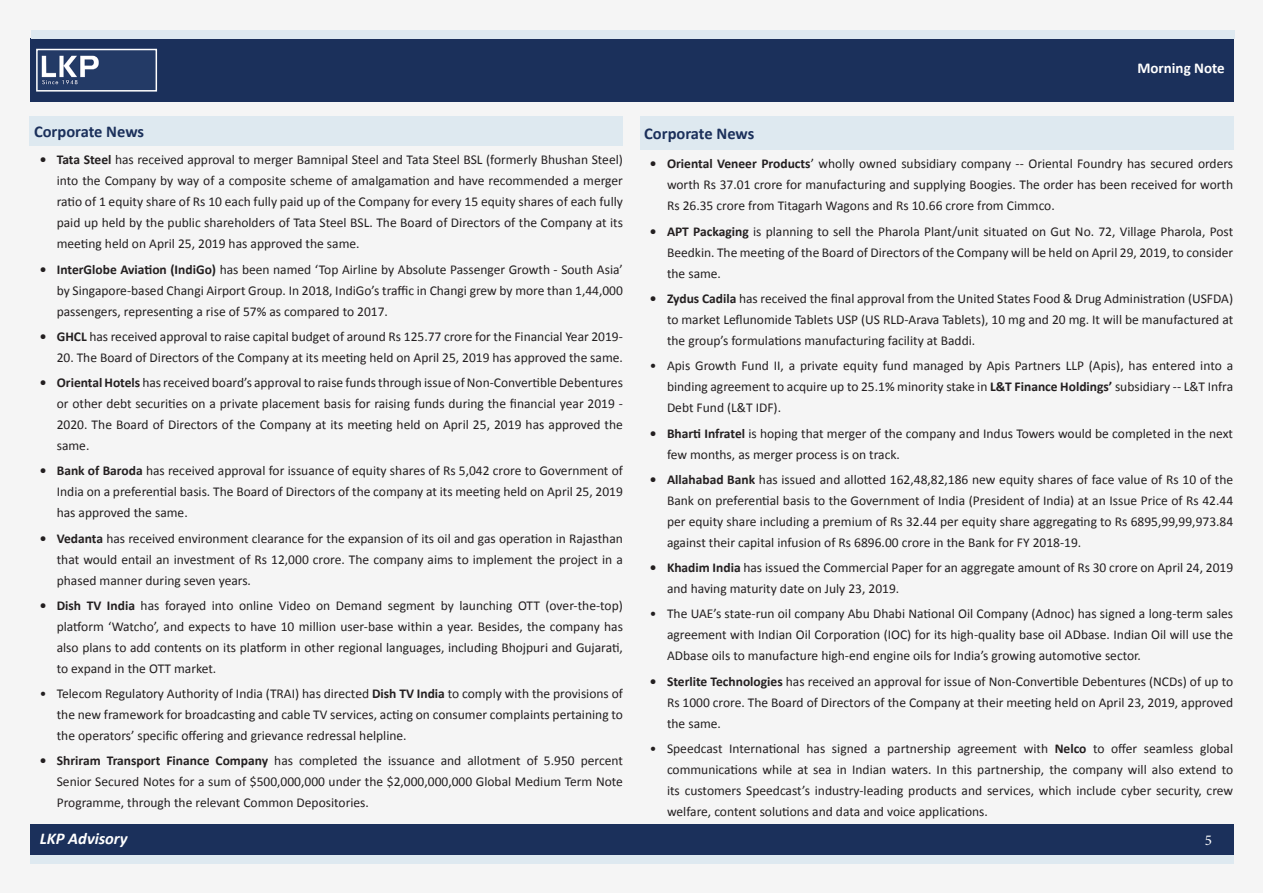
<style>
.page{position:relative;width:1263px;height:893px;background:#f5f5f5}
.page>*{position:absolute;margin:0;border:0;box-sizing:border-box;transform-origin:0 0}
.t1{font:700 16.5px "Calibri";color:#1b305b}
.t2{font:italic 700 16.5px "Calibri";color:#fff}
.t3{font:700 15px "Calibri";color:#fff}
.t4{font:15px "Minion Pro";color:#fff}
.t5{font:13.5px/21px "Calibri";color:#231f20;text-align:justify}
.s1{font-weight:700}
</style>
<div class="page">
<div style="left:30px;top:38px;width:1203px;height:64px;background:#1b305b"></div>
<div style="left:31px;top:30px;width:1203px;height:8px;background:#dee9f0"></div>
<div style="left:30px;top:855px;width:1203px;height:8px;background:#dee9f0"></div>
<div style="left:30px;top:825px;width:1203px;height:30px;background:#1b305b"></div>
<img style="left:39px;top:52px;width:115px;height:37px">
<div style="left:36px;top:49px;width:121px;height:43px;border:2px solid #fff"></div>
<div style="left:30px;top:116px;width:593px;height:30px;background:#dee9f0"></div>
<div style="left:640px;top:116px;width:593px;height:34px;background:#dee9f0"></div>
<p class="t1" style="left:34px;top:121px;width:112px">Corporate News</p>
<p class="t5" style="left:57px;top:149px;width:568px;text-indent:-17px"><span class="s1">• Tata Steel</span> has received approval to merger Bamnipal Steel and Tata Steel BSL (formerly Bhushan Steel) into the Company by way of a composite scheme of amalgamation and have recommended a merger ratio of 1 equity share of Rs 10 each fully paid up of the Company for every 15 equity shares of each fully paid up held by the public shareholders of Tata Steel BSL. The Board of Directors of the Company at its meeting held on April 25, 2019 has approved the same.</p>
<p class="t5" style="left:57px;top:259px;width:568px;text-indent:-17px"><span class="s1">• InterGlobe Aviation (IndiGo)</span> has been named ‘Top Airline by Absolute Passenger Growth - South Asia’ by Singapore-based Changi Airport Group. In 2018, IndiGo’s traffic in Changi grew by more than 1,44,000 passengers, representing a rise of 57% as compared to 2017.</p>
<p class="t5" style="left:40px;top:326px;width:585px"><span class="s1">• GHCL</span> has received approval to raise capital budget of around Rs 125.77 crore for the Financial Year 2019-</p>
<p class="t5" style="left:57px;top:347px;width:568px">20. The Board of Directors of the Company at its meeting held on April 25, 2019 has approved the same.</p>
<p class="t5" style="left:57px;top:372px;width:568px;text-indent:-17px"><span class="s1">• Oriental Hotels</span> has received board’s approval to raise funds through issue of Non-Convertible Debentures or other debt securities on a private placement basis for raising funds during the financial year 2019 - 2020. The Board of Directors of the Company at its meeting held on April 25, 2019 has approved the same.</p>
<p class="t5" style="left:57px;top:460px;width:568px;text-indent:-17px"><span class="s1">• Bank of Baroda</span> has received approval for issuance of equity shares of Rs 5,042 crore to Government of India on a preferential basis. The Board of Directors of the company at its meeting held on April 25, 2019 has approved the same.</p>
<p class="t5" style="left:57px;top:528px;width:568px;text-indent:-17px"><span class="s1">• Vedanta</span> has received environment clearance for the expansion of its oil and gas operation in Rajasthan that would entail an investment of Rs 12,000 crore. The company aims to implement the project in a phased manner during seven years.</p>
<p class="t5" style="left:57px;top:595px;width:568px;text-indent:-17px"><span class="s1">• Dish TV India</span> has forayed into online Video on Demand segment by launching OTT (over-the-top) platform ‘Watcho’, and expects to have 10 million user-base within a year. Besides, the company has also plans to add contents on its platform in other regional languages, including Bhojpuri and Gujarati, to expand in the OTT market.</p>
<p class="t5" style="left:57px;top:683px;width:568px;text-indent:-17px">• Telecom Regulatory Authority of India (TRAI) has directed <span class="s1">Dish TV India</span> to comply with the provisions of the new framework for broadcasting and cable TV services, acting on consumer complaints pertaining to the operators’ specific offering and grievance redressal helpline.</p>
<p class="t5" style="left:57px;top:750px;width:568px;text-indent:-17px"><span class="s1">• Shriram Transport Finance Company</span> has completed the issuance and allotment of 5.950 percent Senior Secured Notes for a sum of $500,000,000 under the $2,000,000,000 Global Medium Term Note Programme, through the relevant Common Depositories.</p>
<p class="t1" style="left:644px;top:123px;width:112px">Corporate News</p>
<p class="t3" style="left:1137px;top:58px;width:89px">Morning Note</p>
<p class="t5" style="left:667px;top:154px;width:568px;text-indent:-17px"><span class="s1">• Oriental Veneer Products</span>’ wholly owned subsidiary company -- Oriental Foundry has secured orders worth Rs 37.01 crore for manufacturing and supplying Boogies. The order has been received for worth Rs 26.35 crore from Titagarh Wagons and Rs 10.66 crore from Cimmco.</p>
<p class="t5" style="left:667px;top:221px;width:568px;text-indent:-17px"><span class="s1">• APT Packaging</span> is planning to sell the Pharola Plant/unit situated on Gut No. 72, Village Pharola, Post Beedkin. The meeting of the Board of Directors of the Company will be held on April 29, 2019, to consider the same.</p>
<p class="t5" style="left:667px;top:288px;width:568px;text-indent:-17px"><span class="s1">• Zydus Cadila</span> has received the final approval from the United States Food &amp; Drug Administration (USFDA) to market Leflunomide Tablets USP (US RLD-Arava Tablets), 10 mg and 20 mg. It will be manufactured at the group’s formulations manufacturing facility at Baddi.</p>
<p class="t5" style="left:667px;top:355px;width:568px;text-indent:-17px">• Apis Growth Fund II, a private equity fund managed by Apis Partners LLP (Apis), has entered into a binding agreement to acquire up to 25.1% minority stake in <span class="s1">L&amp;T Finance Holdings’</span> subsidiary -- L&amp;T Infra Debt Fund (L&amp;T IDF).</p>
<p class="t5" style="left:667px;top:423px;width:568px;text-indent:-17px"><span class="s1">• Bharti Infratel</span> is hoping that merger of the company and Indus Towers would be completed in the next few months, as merger process is on track.</p>
<p class="t5" style="left:667px;top:469px;width:568px;text-indent:-17px"><span class="s1">• Allahabad Bank</span> has issued and allotted 162,48,82,186 new equity shares of face value of Rs 10 of the Bank on preferential basis to the Government of India (President of India) at an Issue Price of Rs 42.44 per equity share including a premium of Rs 32.44 per equity share aggregating to Rs 6895,99,99,973.84 against their capital infusion of Rs 6896.00 crore in the Bank for FY 2018-19.</p>
<p class="t5" style="left:667px;top:557px;width:568px;text-indent:-17px"><span class="s1">• Khadim India</span> has issued the Commercial Paper for an aggregate amount of Rs 30 crore on April 24, 2019 and having maturity date on July 23, 2019.</p>
<p class="t5" style="left:667px;top:603px;width:568px;text-indent:-17px">• The UAE’s state-run oil company Abu Dhabi National Oil Company (Adnoc) has signed a long-term sales agreement with Indian Oil Corporation (IOC) for its high-quality base oil ADbase. Indian Oil will use the ADbase oils to manufacture high-end engine oils for India’s growing automotive sector.</p>
<p class="t5" style="left:667px;top:671px;width:568px;text-indent:-17px"><span class="s1">• Sterlite Technologies</span> has received an approval for issue of Non-Convertible Debentures (NCDs) of up to Rs 1000 crore. The Board of Directors of the Company at their meeting held on April 23, 2019, approved the same.</p>
<p class="t5" style="left:667px;top:738px;width:568px;text-indent:-17px">• Speedcast International has signed a partnership agreement with <span class="s1">Nelco</span> to offer seamless global communications while at sea in Indian waters. In this partnership, the company will also extend to its customers Speedcast’s industry-leading products and services, which include cyber security, crew welfare, content solutions and data and voice applications.</p>
<p class="t2" style="left:40px;top:828px;width:89px">LKP Advisory</p>
<p class="t4" style="left:1205px;top:830px;width:9px">5</p>
</div>
